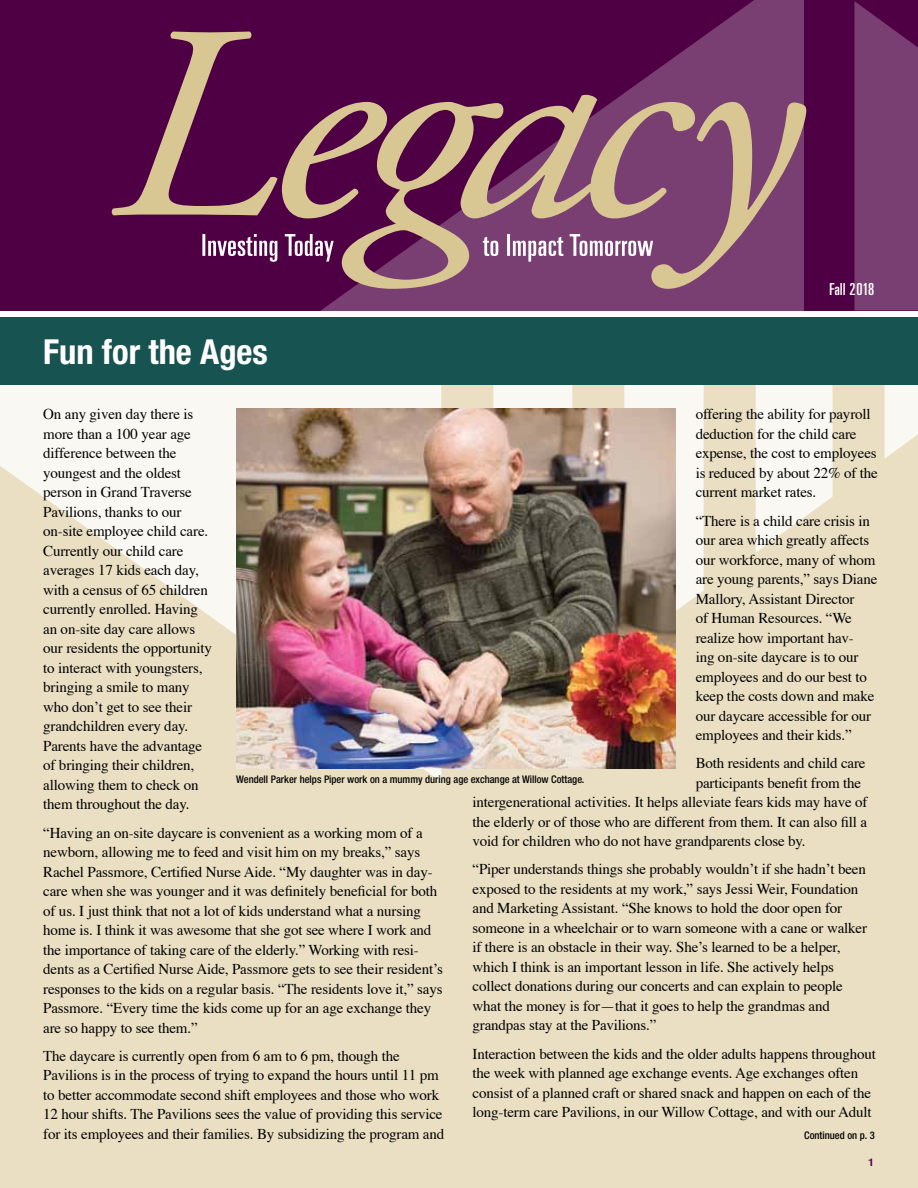
<style>
.page{position:relative;width:918px;height:1188px;background:#fff}
.page>*{position:absolute;margin:0;border:0;box-sizing:border-box;transform-origin:0 0}
.t1{font:700 condensed 34.5px "Helvetica Neue";color:#fff}
.t2{font:18px "U59";letter-spacing:-.01em;color:#fff}
.t3{font:15px/19.5px "Times";letter-spacing:-.01em;color:#000}
.t4{font:500 condensed 10.5px "Helvetica Neue";color:#000}
.t5{font:500 condensed 10.5px "Helvetica Neue";color:#4f0045;scale:1.3 1}
</style>
<div class="page">
<div style="left:0;top:0;width:918px;height:310px;background:#4f0045"></div>
<div style="left:0;top:382px;width:918px;height:806px;background:#eadfc3"></div>
<svg style="left:854px;top:1px;width:64px;height:309px;background:#75386d"></svg>
<svg style="left:234px;top:0;width:570px;height:310px"></svg>
<div style="left:493px;top:385px;width:79px;height:23px;background:#faf8f3"></div>
<svg style="left:624px;top:385px;width:80px;height:264px"></svg>
<svg style="left:885px;top:385px;width:33px;height:73px"></svg>
<svg style="left:756px;top:385px;width:77px;height:167px"></svg>
<svg style="left:0;top:385px;width:441px;height:397px"></svg>
<svg style="left:111px;top:32px;width:696px;height:257px"></svg>
<svg style="left:202px;top:234px;width:451px;height:28px"></svg>
<div style="left:0;top:317px;width:918px;height:68px;background:#175351"></div>
<img style="left:236px;top:408px;width:439px;height:360px">
<h1 class="t1" style="left:43px;top:331px;width:226px">Fun for the Ages</h1>
<p class="t2" style="left:829px;top:277px;width:47px">Fall 2018</p>
<p class="t3" style="left:696px;top:406px;width:184px">offering the ability for payroll deduction for the child care expense, the cost to employees is reduced by about 22% of the current market rates.</p>
<p class="t3" style="left:696px;top:512px;width:183px">“There is a child care crisis in our area which greatly affects our workforce, many of whom are young parents,” says Diane<br>Mallory, Assistant Director<br>of Human Resources. “We realize how important hav-<br>ing on-site daycare is to our employees and do our best to keep the costs down and make our daycare accessible for our employees and their kids.”</p>
<p class="t3" style="left:696px;top:754px;width:171px">Both residents and child care</p>
<p class="t3" style="left:696px;top:774px;width:167px">participants benefit from the</p>
<p class="t3" style="left:472px;top:793px;width:396px">intergenerational activities. It helps alleviate fears kids may have of</p>
<p class="t3" style="left:472px;top:813px;width:396px">the elderly or of those who are different from them. It can also fill a</p>
<p class="t3" style="left:472px;top:832px;width:335px">void for children who do not have grandparents close by.</p>
<p class="t3" style="left:472px;top:861px;width:396px">“Piper understands things she probably wouldn’t if she hadn’t been exposed to the residents at my work,” says Jessi Weir, Foundation and Marketing Assistant. “She knows to hold the door open for someone in a wheelchair or to warn someone with a cane or walker if there is an obstacle in their way. She’s learned to be a helper, which I think is an important lesson in life. She actively helps collect donations during our concerts and can explain to people what the money is for—that it goes to help the grandmas and grandpas stay at the Pavilions.”</p>
<p class="t3" style="left:472px;top:1045px;width:405px">Interaction between the kids and the older adults happens throughout the week with planned age exchange events. Age exchanges often consist of a planned craft or shared snack and happen on each of the long-term care Pavilions, in our Willow Cottage, and with our Adult</p>
<p class="t3" style="left:43px;top:406px;width:170px">On any given day there is more than a 100 year age difference between the youngest and the oldest person in Grand Traverse<br>Pavilions, thanks to our on-site employee child care.<br>Currently our child care averages 17 kids each day, with a census of 65 children currently enrolled. Having an on-site day care allows our residents the opportunity to interact with youngsters, bringing a smile to many who don’t get to see their grandchildren every day.<br>Parents have the advantage of bringing their children, allowing them to check on them throughout the day.</p>
<p class="t3" style="left:43px;top:824px;width:401px">“Having an on-site daycare is convenient as a working mom of a newborn, allowing me to feed and visit him on my breaks,” says Rachel Passmore, Certified Nurse Aide. “My daughter was in day&shy;care when she was younger and it was definitely beneficial for both of us. I just think that not a lot of kids understand what a nursing home is. I think it was awesome that she got see where I work and the importance of taking care of the elderly.” Working with resi&shy;dents as a Certified Nurse Aide, Passmore gets to see their resident’s responses to the kids on a regular basis. “The residents love it,” says Passmore. “Every time the kids come up for an age exchange they are so happy to see them.”</p>
<p class="t3" style="left:43px;top:1047px;width:403px">The daycare is currently open from 6 am to 6 pm, though the Pavilions is in the process of trying to expand the hours until 11 pm to better accommodate second shift employees and those who work 12 hour shifts. The Pavilions sees the value of providing this service for its employees and their families. By subsidizing the program and</p>
<p class="t4" style="left:236px;top:773px;width:350px">Wendell Parker helps Piper work on a mummy during age exchange at Willow Cottage.</p>
<p class="t4" style="left:804px;top:1129px;width:72px">Continued on p. 3</p>
<p class="t5" style="left:868px;top:1156px;width:7px">1</p>
</div>
